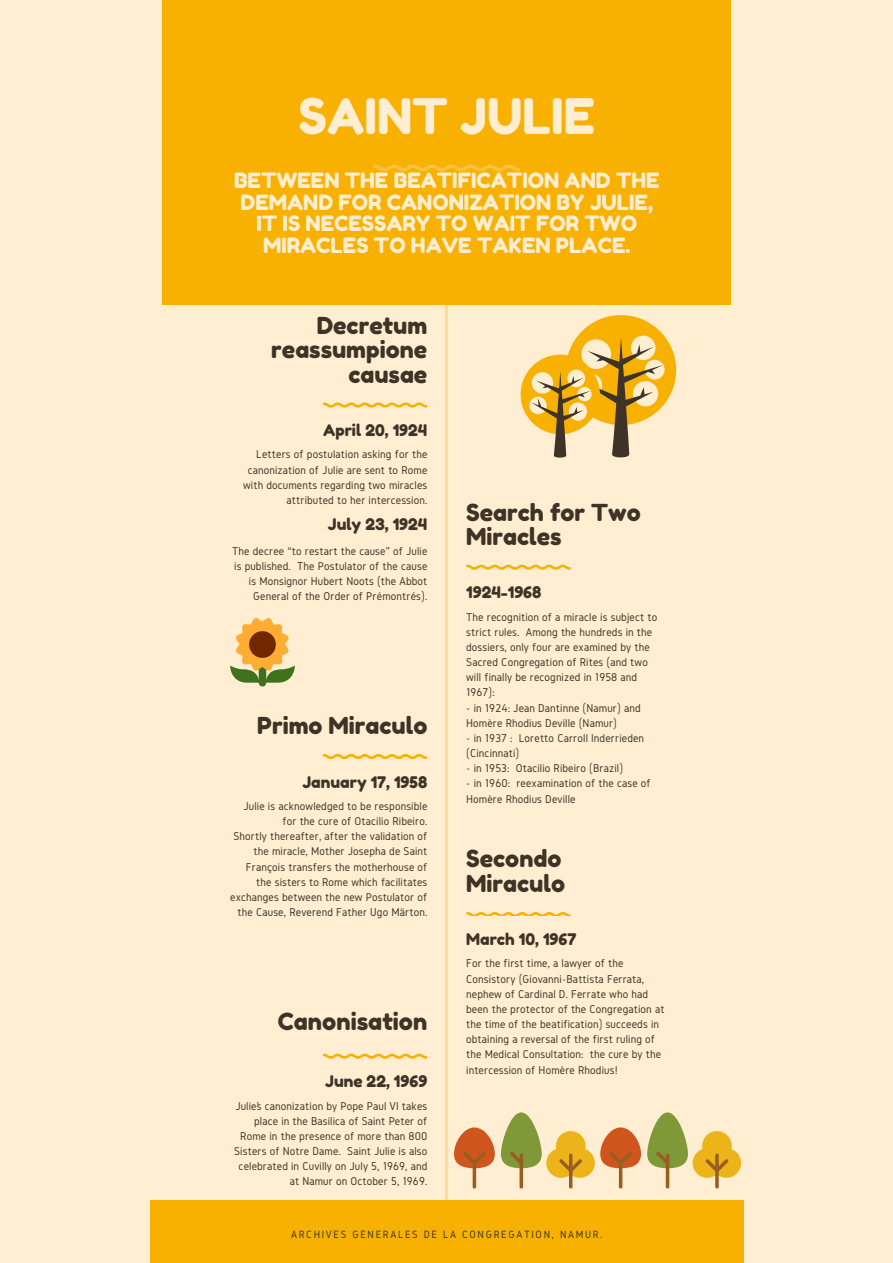
<style>
.page{position:relative;width:893px;height:1263px;background:#ffeed1}
.page>*{position:absolute;margin:0;border:0;box-sizing:border-box;transform-origin:0 0}
.t1{font:48.82px "Fredoka One";color:#ffeed1}
.t2{font:23.55px "Fredoka One";color:#3e3326}
.t3{font:23.4px/24.6px "Fredoka One";color:#3e3326}
.t4{font:21.08px/21.5px "Fredoka One";color:#ffeed1;text-align:center}
.t5{font:15.98px "Fredoka One";color:#3e3326}
.t6{font:11.77px/15.1px "Gidole";letter-spacing:.01em;color:#3e3326}
.t7{font:10.95px "Gidole";letter-spacing:.15em;color:#3e3326}
</style>
<div class="page">
<hr style="left:445px;top:298px;width:3px;height:917px;background:#f8b100">
<div style="left:162px;top:0;width:569px;height:304px;background:#f8b100"></div>
<svg style="left:373px;top:165px;width:147px;height:6px"></svg>
<svg style="left:323px;top:403px;width:104px;height:4px"></svg>
<svg style="left:323px;top:754px;width:104px;height:5px"></svg>
<svg style="left:466px;top:912px;width:105px;height:4px"></svg>
<svg style="left:323px;top:1054px;width:104px;height:4px"></svg>
<div style="left:150px;top:1201px;width:594px;height:62px;background:#f8b100"></div>
<div style="left:566px;top:315px;width:110px;height:110px;background:#f8b100;border-radius:50%"></div>
<div style="left:631px;top:336px;width:24px;height:24px;background:#ffeed1;border-radius:50%"></div>
<div style="left:645px;top:360px;width:19px;height:20px;background:#ffeed1;border-radius:50%"></div>
<div style="left:520px;top:355px;width:80px;height:79px;background:#f8b100;border-radius:50%"></div>
<svg style="left:529px;top:397px;width:18px;height:17px"></svg>
<svg style="left:531px;top:338px;width:132px;height:120px"></svg>
<svg style="left:230px;top:618px;width:65px;height:68px"></svg>
<div style="left:556px;top:1131px;width:29px;height:30px;background:#edb41a;border-radius:50%"></div>
<div style="left:546px;top:1148px;width:30px;height:30px;background:#edb41a;border-radius:50%"></div>
<div style="left:565px;top:1148px;width:30px;height:30px;background:#edb41a;border-radius:50%"></div>
<svg style="left:558px;top:1153px;width:25px;height:35px"></svg>
<svg style="left:454px;top:1127px;width:41px;height:61px"></svg>
<svg style="left:501px;top:1112px;width:41px;height:76px"></svg>
<div style="left:702px;top:1131px;width:30px;height:30px;background:#edb41a;border-radius:50%"></div>
<div style="left:692px;top:1148px;width:30px;height:30px;background:#edb41a;border-radius:50%"></div>
<div style="left:711px;top:1148px;width:30px;height:30px;background:#edb41a;border-radius:50%"></div>
<svg style="left:704px;top:1153px;width:25px;height:35px"></svg>
<svg style="left:600px;top:1127px;width:41px;height:61px"></svg>
<svg style="left:647px;top:1112px;width:41px;height:76px"></svg>
<svg style="left:466px;top:565px;width:105px;height:4px"></svg>
<h1 class="t1" style="left:298px;top:87px;width:298px">SAINT JULIE</h1>
<h3 class="t4" style="left:234px;top:170px;width:427px">BETWEEN THE BEATIFICATION AND THE<br>DEMAND FOR CANONIZATION BY JULIE,<br>IT IS NECESSARY TO WAIT FOR TWO<br>MIRACLES TO HAVE TAKEN PLACE.</h3>
<h3 class="t3" style="left:271px;top:313px;width:158px;text-align:right">Decretum reassumpione causae</h3>
<h3 class="t5" style="left:323px;top:420px;width:106px">April 20, 1924</h3>
<p class="t6" style="left:243px;top:447px;width:186px;text-align:right">Letters of postulation asking for the canonization of Julie are sent to Rome with documents regarding two miracles attributed to her intercession.</p>
<h3 class="t5" style="left:328px;top:515px;width:101px">July 23, 1924</h3>
<p class="t6" style="left:232px;top:543px;width:197px;text-align:right">The decree “to restart the cause” of Julie is published. The Postulator of the cause is Monsignor Hubert Noots (the Abbot General of the Order of Prémontrés).</p>
<h3 class="t3" style="left:257px;top:713px;width:172px">Primo Miraculo</h3>
<h3 class="t5" style="left:302px;top:772px;width:126px">January 17, 1958</h3>
<p class="t6" style="left:230px;top:798px;width:199px;text-align:right">Julie is acknowledged to be responsible for the cure of Otacilio Ribeiro.<br>Shortly thereafter, after the validation of the miracle, Mother Josepha de Saint François transfers the motherhouse of the sisters to Rome which facilitates exchanges between the new Postulator of the Cause, Reverend Father Ugo Märton.</p>
<h2 class="t2" style="left:278px;top:1007px;width:151px">Canonisation</h2>
<h3 class="t5" style="left:325px;top:1071px;width:104px">June 22, 1969</h3>
<p class="t6" style="left:234px;top:1098px;width:195px;text-align:right">Julie’s canonization by Pope Paul VI takes place in the Basilica of Saint Peter of Rome in the presence of more than 800<br>Sisters of Notre Dame. Saint Julie is also celebrated in Cuvilly on July 5, 1969, and at Namur on October 5, 1969.</p>
<h3 class="t3" style="left:466px;top:500px;width:176px">Search for Two<br>Miracles</h3>
<h3 class="t5" style="left:466px;top:583px;width:77px">1924-1968</h3>
<p class="t6" style="left:466px;top:609px;width:193px">The recognition of a miracle is subject to strict rules. Among the hundreds in the dossiers, only four are examined by the Sacred Congregation of Rites (and two will finally be recognized in 1958 and 1967):</p>
<p class="t6" style="left:466px;top:700px;width:176px">- in 1924: Jean Dantinne (Namur) and<br>Homère Rhodius Deville (Namur)</p>
<p class="t6" style="left:466px;top:730px;width:179px">- in 1937 : Loretto Carroll Inderrieden (Cincinnati)</p>
<p class="t6" style="left:466px;top:761px;width:158px">- in 1953: Otacilio Ribeiro (Brazil)</p>
<p class="t6" style="left:466px;top:776px;width:186px">- in 1960: reexamination of the case of<br>Homère Rhodius Deville</p>
<h3 class="t3" style="left:466px;top:846px;width:100px">Secondo<br>Miraculo</h3>
<h3 class="t5" style="left:466px;top:929px;width:112px">March 10, 1967</h3>
<p class="t6" style="left:466px;top:956px;width:200px">For the first time, a lawyer of the Consistory (Giovanni-Battista Ferrata, nephew of Cardinal D. Ferrate who had been the protector of the Congregation at the time of the beatification) succeeds in obtaining a reversal of the first ruling of the Medical Consultation: the cure by the intercession of Homère Rhodius!</p>
<p class="t7" style="left:291px;top:1229px;width:313px">ARCHIVES GÉNÉRALES DE LA CONGRÉGATION, NAMUR.</p>
</div>
